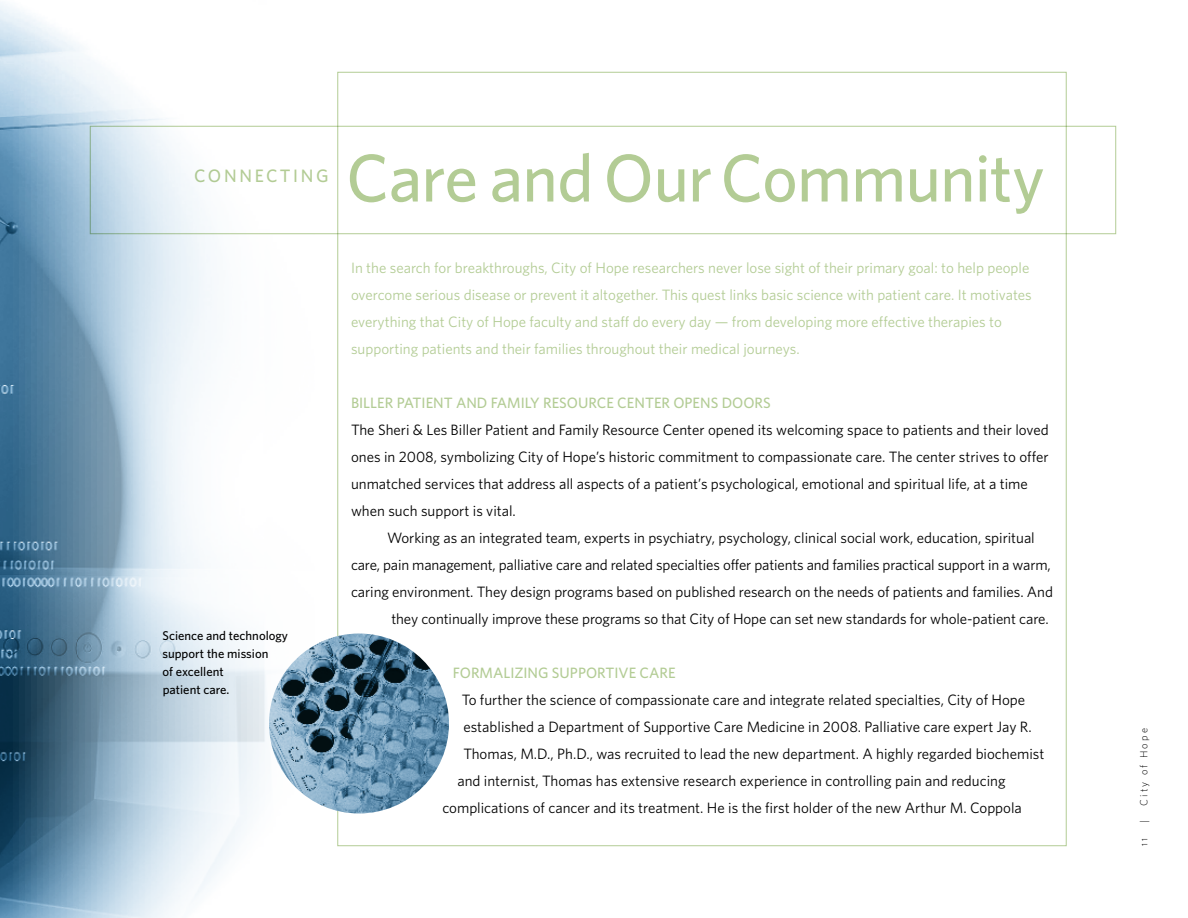
<style>
.page{position:relative;width:1188px;height:918px;background:#fff}
.page>*{position:absolute;margin:0;border:0;box-sizing:border-box;transform-origin:0 0}
.t1{font:500 67.5px "Whitney";letter-spacing:-.015em;color:#b3cc95}
.t2{font:500 18px "Whitney";letter-spacing:.15em;color:#b3cc95}
.t3{font:15px/27px "Whitney";color:#000}
.t4{font:15px/27px "Whitney";color:#b3cc95}
.t5{font:500 15px "Whitney";color:#b3cc95}
.t6{font:500 12.75px/18px "Whitney";color:#000}
.t7{font:300 10.5px "Whitney";letter-spacing:.2em;color:#000}
.t8{font:10.5px "Whitney Light SC";color:#000}
</style>
<div class="page">
<img style="left:0;top:2px;width:314px;height:916px">
<img style="left:269px;top:633px;width:180px;height:181px;border-radius:90px">
<div style="left:90px;top:126px;width:1026px;height:108px;border:1px solid #b3cc95"></div>
<p class="t2" style="left:194px;top:165px;width:136px">connecting</p>
<p class="t6" style="left:162px;top:626px;width:127px">Science and technology support the mission<br>of excellent<br>patient care.</p>
<h1 class="t1" style="left:346px;top:137px;width:700px">Care and Our Community</h1>
<p class="t4" style="left:351px;top:254px;width:682px">In the search for breakthroughs, City of Hope researchers never lose sight of their primary goal: to help people overcome serious disease or prevent it altogether. This quest links basic science with patient care. It motivates everything that City of Hope faculty and staff do every day — from developing more effective therapies to supporting patients and their families throughout their medical journeys.</p>
<p class="t5" style="left:351px;top:394px;width:55px">Biller PATIENT</p>
<p class="t5" style="left:456px;top:394px;width:12px">AND</p>
<p class="t5" style="left:491px;top:394px;width:282px">FAMILY Resource Center Opens Doors</p>
<p class="t3" style="left:351px;top:416px;width:699px">The Sheri &amp; Les Biller Patient and Family Resource Center opened its welcoming space to patients and their loved ones in 2008, symbolizing City of Hope’s historic commitment to compassionate care. The center strives to offer unmatched services that address all aspects of a patient’s psychological, emotional and spiritual life, at a time when such support is vital.</p>
<p class="t3" style="left:387px;top:524px;width:649px">Working as an integrated team, experts in psychiatry, psychology, clinical social work, education, spiritual</p>
<p class="t3" style="left:351px;top:551px;width:701px">care, pain management, palliative care and related specialties offer patients and families practical support in a warm,</p>
<p class="t3" style="left:351px;top:578px;width:703px">caring environment. They design programs based on published research on the needs of patients and families. And</p>
<p class="t3" style="left:391px;top:605px;width:659px">they continually improve these programs so that City of Hope can set new standards for whole-patient care.</p>
<p class="t5" style="left:453px;top:664px;width:224px">Formalizing Supportive Care</p>
<p class="t3" style="left:462px;top:686px;width:565px">To further the science of compassionate care and integrate related specialties, City of Hope</p>
<p class="t3" style="left:463px;top:713px;width:570px">established a Department of Supportive Care Medicine in 2008. Palliative care expert Jay R.</p>
<p class="t3" style="left:463px;top:740px;width:583px">Thomas, M.D., Ph.D., was recruited to lead the new department. A highly regarded biochemist</p>
<p class="t3" style="left:457px;top:767px;width:550px">and internist, Thomas has extensive research experience in controlling pain and reducing</p>
<p class="t3" style="left:442px;top:794px;width:581px">complications of cancer and its treatment. He is the first holder of the new Arthur M. Coppola</p>
<p class="t7" style="left:1138px;top:806px;width:79px;rotate:-90deg">City of Hope</p>
<p class="t8" style="left:1138px;top:823px;width:4px;rotate:-90deg">|</p>
<p class="t8" style="left:1138px;top:846px;width:10px;rotate:-90deg">11</p>
</div>
